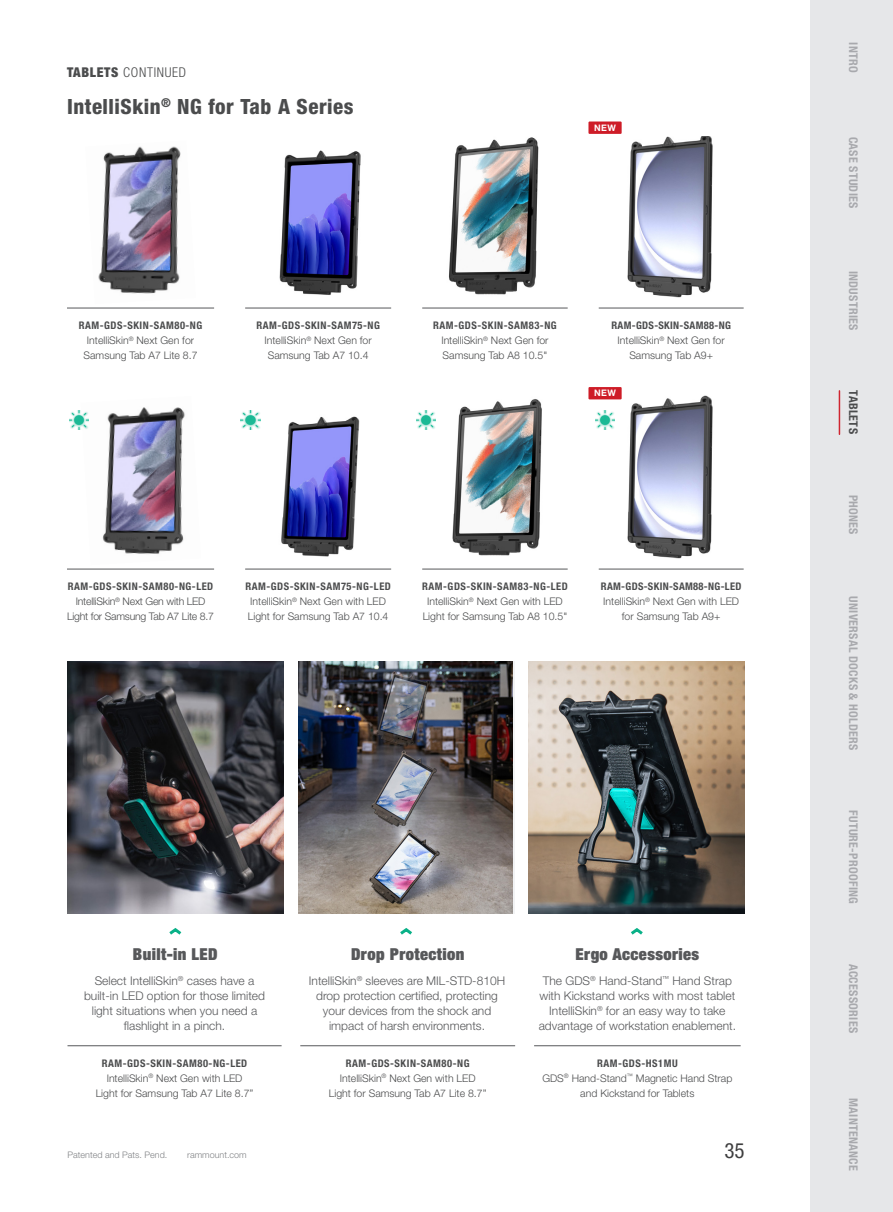
<style>
.page{position:relative;width:893px;height:1212px;background:#fff}
.page>*{position:absolute;margin:0;border:0;box-sizing:border-box;transform-origin:0 0}
.Descriptions{font:800 condensed 21px "Helvetica Neue LT Std";letter-spacing:.025em;color:#4b4c4d}
.t1{font:condensed 21px "Helvetica Neue LT Std";color:#3e3e3f}
._18_points_title_no_indent{font:900 condensed 16.5px "Helvetica Neue LT Std";letter-spacing:.025em;color:#57585a}
.t2{font:300 condensed 13.5px "Helvetica Neue LT Std";letter-spacing:.05em;color:#4b4c4d}
.Body_Copy{font:300 12px/15px "Helvetica Neue LT Std";color:#57585a;text-align:center}
.Subtitle_14_points{font:700 condensed 12px "Helvetica Neue LT Std";letter-spacing:.025em;color:#a8a9ad}
.Subtitle_14_points-2{font:700 condensed 12px "Helvetica Neue LT Std";letter-spacing:.025em;color:#4b4c4d}
.Descriptions-2{font:300 10.5px/15px "Helvetica Neue LT Std";color:#4b4c4d;text-align:center}
.Part_Numbers_with_Line{font:700 condensed 10.5px "Helvetica Neue LT Std";letter-spacing:.05em;color:#4b4c4d}
.Descriptions-3{font:300 10.5px/15px "Helvetica Neue LT Std";letter-spacing:-.02em;color:#4b4c4d;text-align:center}
.Part_Numbers_with_Line-2{font:700 condensed 10.5px "Helvetica Neue LT Std";letter-spacing:.03em;color:#4b4c4d}
.t3{font:300 9px "Helvetica Neue LT Std";color:#808285}
.Features_Body_no_border{font:700 9px "Helvetica Neue LT Std";letter-spacing:.035em;color:#fff}
.s1{font-weight:900}
</style>
<div class="page">
<hr style="left:67px;top:308px;width:147px;height:1px;background:#57585a">
<img style="left:98px;top:146px;width:83px;height:148px">
<img style="left:88px;top:407px;width:97px;height:147px">
<hr style="left:245px;top:308px;width:146px;height:1px;background:#57585a">
<img style="left:279px;top:150px;width:82px;height:145px">
<hr style="left:245px;top:569px;width:146px;height:1px;background:#57585a">
<img style="left:281px;top:416px;width:79px;height:141px">
<hr style="left:422px;top:308px;width:146px;height:1px;background:#57585a">
<hr style="left:599px;top:308px;width:145px;height:1px;background:#57585a">
<img style="left:449px;top:137px;width:90px;height:158px">
<img style="left:627px;top:136px;width:86px;height:162px">
<hr style="left:422px;top:569px;width:146px;height:1px;background:#57585a">
<hr style="left:599px;top:569px;width:145px;height:1px;background:#57585a">
<div style="left:588px;top:122px;width:34px;height:12px;background:#ce1c27"></div>
<img style="left:452px;top:399px;width:90px;height:157px">
<img style="left:615px;top:395px;width:98px;height:164px">
<div style="left:588px;top:387px;width:34px;height:12px;background:#ce1c27"></div>
<hr style="left:67px;top:569px;width:147px;height:1px;background:#57585a">
<img style="left:417px;top:410px;width:19px;height:20px">
<img style="left:595px;top:410px;width:20px;height:20px">
<img style="left:241px;top:410px;width:19px;height:20px">
<img style="left:69px;top:410px;width:19px;height:20px">
<div style="left:810px;top:0;width:83px;height:1212px;background:#e6e7e9"></div>
<img style="left:298px;top:661px;width:215px;height:252px">
<hr style="left:300px;top:1045px;width:215px;height:1px;background:#57585a">
<svg style="left:400px;top:928px;width:12px;height:7px"></svg>
<img style="left:529px;top:661px;width:216px;height:252px">
<hr style="left:534px;top:1045px;width:207px;height:1px;background:#57585a">
<svg style="left:631px;top:928px;width:12px;height:7px"></svg>
<img style="left:67px;top:661px;width:216px;height:252px">
<hr style="left:68px;top:1045px;width:214px;height:1px;background:#57585a">
<svg style="left:169px;top:928px;width:13px;height:7px"></svg>
<hr style="left:839px;top:391px;width:1px;height:43px;background:#ce1c27">
<p class="t2" style="left:67px;top:64px;width:121px"><span class="s1">TABLETS</span> CONTINUED</p>
<p class="Descriptions" style="left:67px;top:94px;width:288px">IntelliSkin<sup>®</sup> NG for Tab A Series</p>
<p class="Features_Body_no_border" style="left:594px;top:122px;width:23px">NEW</p>
<p class="Part_Numbers_with_Line" style="left:79px;top:319px;width:125px">RAM-GDS-SKIN-SAM80-NG</p>
<p class="Descriptions-2" style="left:84px;top:333px;width:115px">IntelliSkin<sup>®</sup> Next Gen for<br>Samsung Tab A7 Lite 8.7</p>
<p class="Part_Numbers_with_Line" style="left:256px;top:319px;width:125px">RAM-GDS-SKIN-SAM75-NG</p>
<p class="Descriptions-2" style="left:265px;top:333px;width:109px">IntelliSkin<sup>®</sup> Next Gen for<br>Samsung Tab A7 10.4</p>
<p class="Part_Numbers_with_Line" style="left:433px;top:319px;width:125px">RAM-GDS-SKIN-SAM83-NG</p>
<p class="Descriptions-2" style="left:441px;top:333px;width:109px;text-align:left">IntelliSkin<sup>®</sup> Next Gen for<br>Samsung Tab A8 10.5"</p>
<p class="Part_Numbers_with_Line-2" style="left:611px;top:319px;width:121px">RAM-GDS-SKIN-SAM88-NG</p>
<p class="Descriptions-2" style="left:618px;top:333px;width:109px">IntelliSkin<sup>®</sup> Next Gen for<br>Samsung Tab A9+</p>
<p class="Features_Body_no_border" style="left:594px;top:388px;width:23px">NEW</p>
<p class="Part_Numbers_with_Line" style="left:68px;top:580px;width:147px">RAM-GDS-SKIN-SAM80-NG-LED</p>
<p class="Descriptions-3" style="left:67px;top:594px;width:149px">IntelliSkin<sup>®</sup> Next Gen with LED<br>Light for Samsung Tab A7 Lite 8.7</p>
<p class="Part_Numbers_with_Line" style="left:245px;top:580px;width:147px">RAM-GDS-SKIN-SAM75-NG-LED</p>
<p class="Descriptions-2" style="left:248px;top:594px;width:142px;text-align:left">IntelliSkin<sup>®</sup> Next Gen with LED<br>Light for Samsung Tab A7 10.4</p>
<p class="Part_Numbers_with_Line" style="left:422px;top:580px;width:147px">RAM-GDS-SKIN-SAM83-NG-LED</p>
<p class="Descriptions-2" style="left:423px;top:594px;width:146px">IntelliSkin<sup>®</sup> Next Gen with LED<br>Light for Samsung Tab A8 10.5"</p>
<p class="Part_Numbers_with_Line-2" style="left:601px;top:580px;width:142px">RAM-GDS-SKIN-SAM88-NG-LED</p>
<p class="Descriptions-2" style="left:603px;top:594px;width:137px">IntelliSkin<sup>®</sup> Next Gen with LED for Samsung Tab A9+</p>
<p class="_18_points_title_no_indent" style="left:133px;top:944px;width:86px">Built-in LED</p>
<p class="Body_Copy" style="left:84px;top:973px;width:182px">Select IntelliSkin<sup>®</sup> cases have a built-in LED option for those limited light situations when you need a flashlight in a pinch.</p>
<p class="Part_Numbers_with_Line" style="left:102px;top:1057px;width:147px">RAM-GDS-SKIN-SAM80-NG-LED</p>
<p class="Descriptions-2" style="left:96px;top:1070px;width:159px">IntelliSkin<sup>®</sup> Next Gen with LED<br>Light for Samsung Tab A7 Lite 8.7”</p>
<p class="_18_points_title_no_indent" style="left:351px;top:944px;width:115px">Drop Protection</p>
<p class="Body_Copy" style="left:309px;top:973px;width:198px">IntelliSkin<sup>®</sup> sleeves are MIL-STD-810H drop protection certified, protecting your devices from the shock and impact of harsh environments.</p>
<p class="Part_Numbers_with_Line" style="left:346px;top:1057px;width:125px">RAM-GDS-SKIN-SAM80-NG</p>
<p class="Descriptions-2" style="left:329px;top:1070px;width:159px">IntelliSkin<sup>®</sup> Next Gen with LED<br>Light for Samsung Tab A7 Lite 8.7”</p>
<p class="_18_points_title_no_indent" style="left:575px;top:944px;width:125px">Ergo Accessories</p>
<p class="Body_Copy" style="left:539px;top:973px;width:199px">The GDS<sup>®</sup> Hand-Stand<sup>™</sup> Hand Strap with Kickstand works with most tablet IntelliSkin<sup>®</sup> for an easy way to take advantage of workstation enablement.</p>
<p class="Part_Numbers_with_Line" style="left:597px;top:1057px;width:82px">RAM-GDS-HS1MU</p>
<p class="Descriptions-2" style="left:542px;top:1070px;width:192px">GDS<sup>®</sup> Hand-Stand<sup>™</sup> Magnetic Hand Strap and Kickstand for Tablets</p>
<p class="t3" style="left:68px;top:1149px;width:101px">Patented and Pats. Pend.</p>
<p class="t3" style="left:187px;top:1149px;width:61px">rammount.com</p>
<h1 class="t1" style="left:724px;top:1138px;width:22px">35</h1>
<p class="Subtitle_14_points" style="left:861px;top:42px;width:32px;rotate:90deg">INTRO</p>
<p class="Subtitle_14_points" style="left:861px;top:137px;width:73px;rotate:90deg">CASE STUDIES</p>
<p class="Subtitle_14_points" style="left:861px;top:271px;width:61px;rotate:90deg">INDUSTRIES</p>
<p class="Subtitle_14_points-2" style="left:861px;top:390px;width:45px;rotate:90deg">TABLETS</p>
<p class="Subtitle_14_points" style="left:861px;top:495px;width:41px;rotate:90deg">PHONES</p>
<p class="Subtitle_14_points" style="left:861px;top:596px;width:155px;rotate:90deg">UNIVERSAL DOCKS &amp; HOLDERS</p>
<p class="Subtitle_14_points" style="left:861px;top:810px;width:95px;rotate:90deg">FUTURE-PROOFING</p>
<p class="Subtitle_14_points" style="left:861px;top:964px;width:71px;rotate:90deg">ACCESSORIES</p>
<p class="Subtitle_14_points" style="left:861px;top:1098px;width:74px;rotate:90deg">MAINTENANCE</p>
</div>
